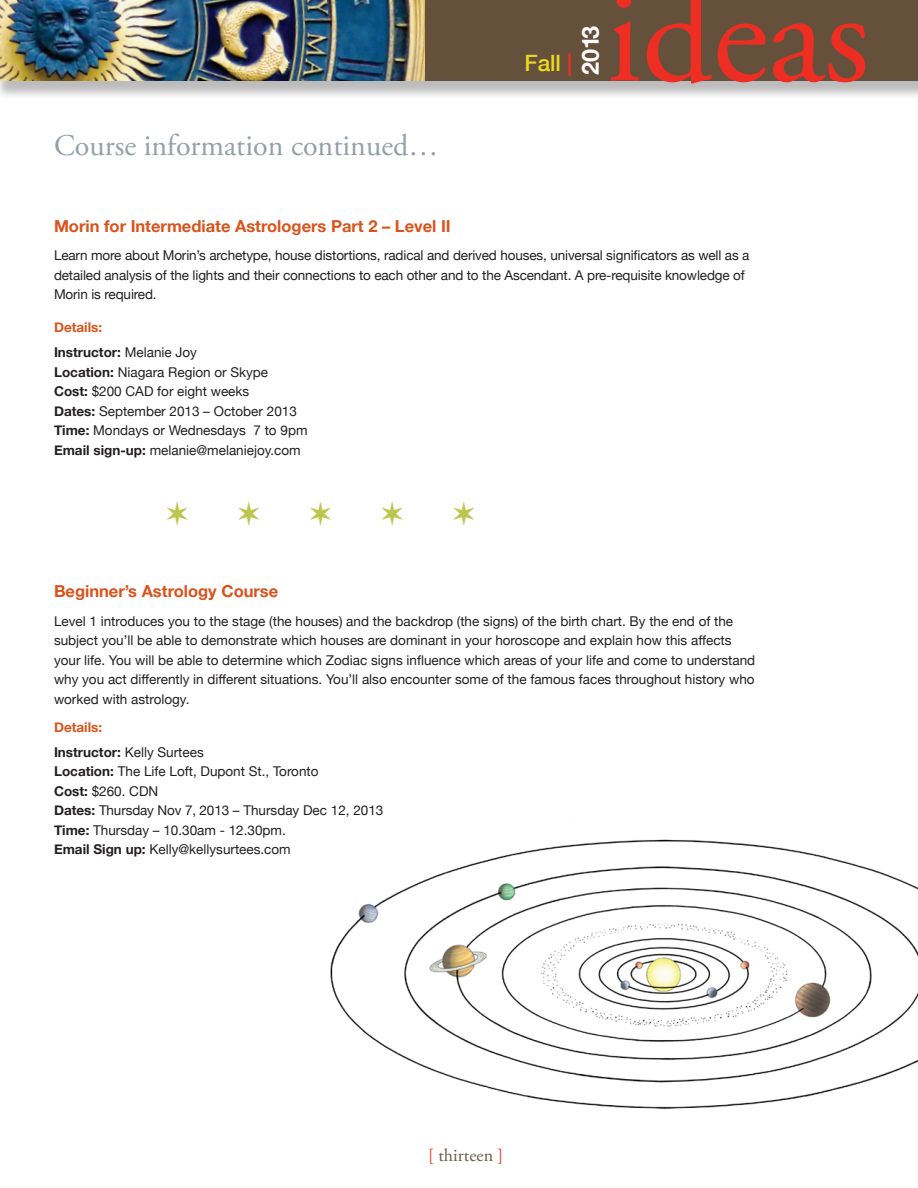
<style>
.page{position:relative;width:918px;height:1188px;background:#fff}
.page>*{position:absolute;margin:0;border:0;box-sizing:border-box;transform-origin:0 0}
.t1{font:139.5px "Adobe Garamond Pro";color:#ee2e22}
.t2{font:30px "Adobe Garamond Pro";color:#94a0a9}
.t3{font:700 23.55px "Helvetica Neue";color:#fff}
.t4{font:500 22.5px "Helvetica Neue";color:#ead821}
.t5{font:18px "Adobe Garamond Pro";color:#685d49}
.t6{font:700 16.5px "Helvetica Neue";color:#d9531c}
.t7{font:13.5px/19.5px "Helvetica Neue";color:#231f20}
.t8{font:700 13.5px/24.9px "Helvetica Neue";color:#231f20}
.s1{color:#ee2e22}
.s2{color:#d9531c}
.s3{font-weight:400}
.s4{font-weight:700}
.s5{font-weight:700;color:#d9531c}
</style>
<div class="page">
<img style="left:330px;top:839px;width:588px;height:271px">
<div style="left:0;top:0;width:918px;height:100px;background:#231f20;opacity:.3"></div>
<div style="left:0;top:0;width:918px;height:81px;background:#65503c"></div>
<img style="left:0;top:0;width:424px;height:81px">
<h2 class="t2" style="left:54px;top:127px;width:386px">Course information continued…</h2>
<h3 class="t4" style="left:524px;top:49px;width:49px">Fall <span class="s1">|</span></h3>
<h3 class="t3" style="left:576px;top:75px;width:51px;rotate:-90deg">2013</h3>
<h1 class="t1" style="left:606px;top:-48px;width:265px">ideas</h1>
<p class="t6" style="left:54px;top:216px;width:398px">Morin for Intermediate Astrologers Part 2 – Level II</p>
<p class="t7" style="left:54px;top:245px;width:697px">Learn more about Morin’s archetype, house distortions, radical and derived houses, universal significators as well as a detailed analysis of the lights and their connections to each other and to the Ascendant. A pre-requisite knowledge of<br>Morin is required.</p>
<p class="t8" style="left:54px;top:315px;width:145px"><span class="s2">Details:<br></span>Instructor: <span class="s3">Melanie Joy</span></p>
<p class="t7" style="left:54px;top:362px;width:255px"><span class="s4">Location:</span> Niagara Region or Skype<br><span class="s4">Cost:</span> $200 CAD for eight weeks<br><span class="s4">Dates:</span> September 2013 – October 2013<br><span class="s4">Time:</span> Mondays or Wednesdays 7 to 9pm <span class="s4">Email sign-up:</span> melanie@melaniejoy.com</p>
<p class="t6" style="left:54px;top:581px;width:226px">Beginner’s Astrology Course</p>
<p class="t7" style="left:54px;top:611px;width:703px">Level 1 introduces you to the stage (the houses) and the backdrop (the signs) of the birth chart. By the end of the subject you’ll be able to demonstrate which houses are dominant in your horoscope and explain how this affects your life. You will be able to determine which Zodiac signs influence which areas of your life and come to understand why you act differently in different situations. You’ll also encounter some of the famous faces throughout history who worked with astrology.</p>
<p class="t7" style="left:54px;top:714px;width:151px;line-height:24.9px"><span class="s5">Details:<br></span><span class="s4">Instructor:</span> Kelly Surtees</p>
<p class="t7" style="left:54px;top:761px;width:331px"><span class="s4">Location:</span> The Life Loft, Dupont St., Toronto<br><span class="s4">Cost:</span> $260. CDN<br><span class="s4">Dates:</span> Thursday Nov 7, 2013 – Thursday Dec 12, 2013<br><span class="s4">Time:</span> Thursday – 10.30am - 12.30pm.<br><span class="s4">Email Sign up:</span> Kelly@kellysurtees.com</p>
<h3 class="t5" style="left:428px;top:1144px;width:77px"><span class="s1">[</span> thirteen <span class="s1">]</span></h3>
</div>
